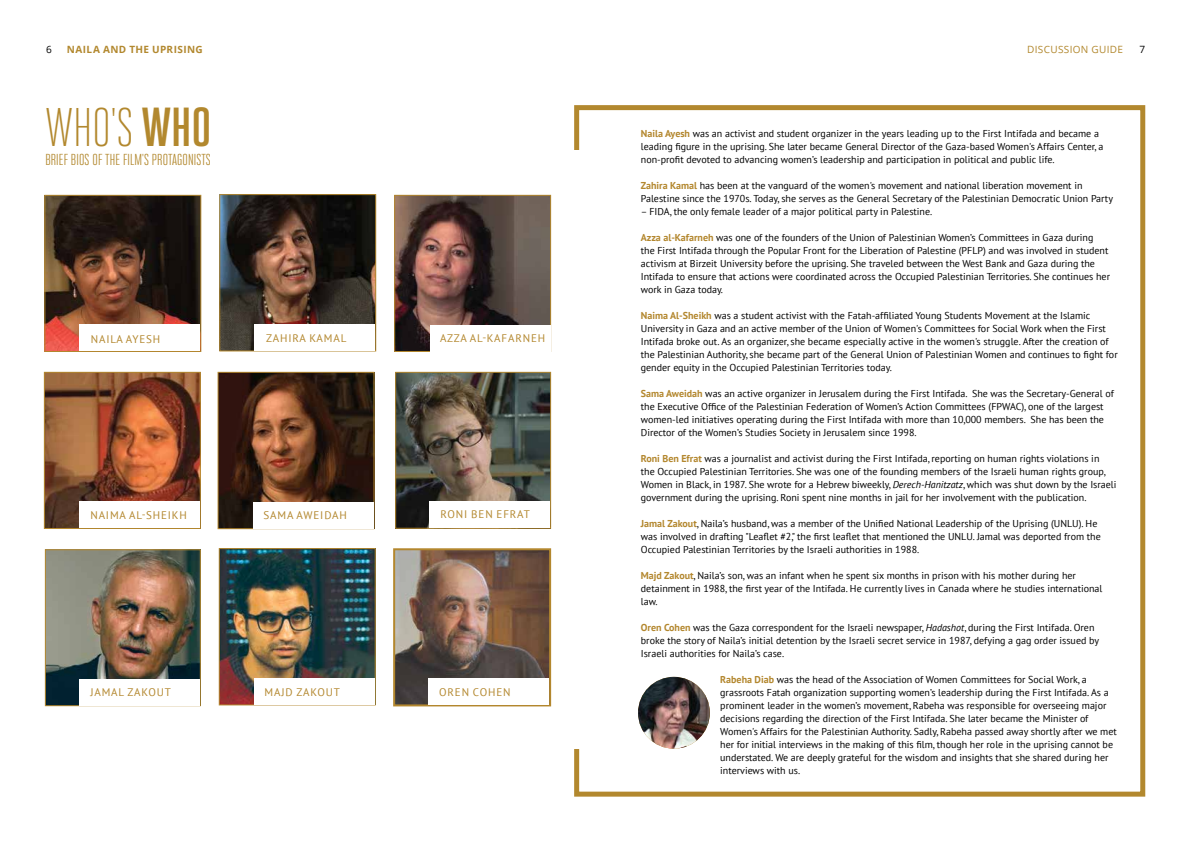
<style>
.page{position:relative;width:1191px;height:842px;background:#fff}
.page>*{position:absolute;margin:0;border:0;box-sizing:border-box;transform-origin:0 0}
.t1{font:300 48px "Bw Stretch";color:#b2882e}
.t2{font:14px "Bw Stretch";letter-spacing:.01em;color:#b2882e}
.t3{font:11px "PT Sans";letter-spacing:.08em;color:#b3872e}
.t4{font:10px/13px "PT Sans";color:#000}
.t5{font:700 10px "Open Sans";letter-spacing:.04em;color:#b2882e}
.t6{font:10px "Open Sans";letter-spacing:.03em;color:#b2882e}
.t7{font:10px "Open Sans";color:#000}
.s1{font-weight:700}
.s2{font-weight:700;color:#b3872e}
.s3{font-style:italic}
</style>
<div class="page">
<img style="left:46px;top:197px;width:153px;height:153px">
<div style="left:44px;top:195px;width:157px;height:157px;border:1px solid #b3872e"></div>
<img style="left:46px;top:374px;width:153px;height:153px">
<div style="left:44px;top:372px;width:157px;height:157px;border:1px solid #b3872e"></div>
<img style="left:221px;top:196px;width:153px;height:153px">
<div style="left:219px;top:194px;width:157px;height:157px;border:1px solid #b3872e"></div>
<img style="left:221px;top:550px;width:153px;height:153px">
<div style="left:219px;top:548px;width:157px;height:157px;border:1px solid #b3872e"></div>
<img style="left:219px;top:374px;width:153px;height:153px">
<div style="left:217px;top:372px;width:157px;height:157px;border:1px solid #b3872e"></div>
<img style="left:396px;top:197px;width:153px;height:153px">
<div style="left:394px;top:195px;width:157px;height:157px;border:1px solid #b3872e"></div>
<img style="left:396px;top:551px;width:152px;height:152px">
<div style="left:393px;top:548px;width:158px;height:158px;border:2px solid #b3872e"></div>
<div style="left:574px;top:105px;width:571px;height:692px;border:5px solid #b2882e"></div>
<div style="left:564px;top:150px;width:31px;height:598px;background:#fff"></div>
<img style="left:47px;top:551px;width:152px;height:153px">
<div style="left:45px;top:549px;width:156px;height:157px;border:1px solid #b3872e"></div>
<img style="left:397px;top:374px;width:152px;height:153px">
<div style="left:395px;top:372px;width:156px;height:157px;border:1px solid #b3872e"></div>
<div style="left:430px;top:325px;width:120px;height:26px;background:#fff"></div>
<div style="left:79px;top:502px;width:121px;height:26px;background:#fff"></div>
<div style="left:254px;top:678px;width:120px;height:27px;background:#fff"></div>
<div style="left:253px;top:502px;width:120px;height:26px;background:#fff"></div>
<div style="left:428px;top:678px;width:121px;height:27px;background:#fff"></div>
<div style="left:79px;top:325px;width:121px;height:26px;background:#fff"></div>
<div style="left:255px;top:324px;width:120px;height:27px;background:#fff"></div>
<div style="left:79px;top:679px;width:121px;height:26px;background:#fff"></div>
<div style="left:429px;top:501px;width:121px;height:26px;background:#fff"></div>
<img style="left:638px;top:677px;width:72px;height:72px;border-radius:36px">
<p class="t7" style="left:46px;top:43px;width:7px">6</p>
<p class="t5" style="left:67px;top:42px;width:137px">NAILA AND THE UPRISING</p>
<p class="t6" style="left:1027px;top:43px;width:97px">DISCUSSION GUIDE</p>
<p class="t7" style="left:1139px;top:43px;width:7px">7</p>
<h1 class="t1" style="left:45px;top:98px;width:167px">WHO'S <span class="s1">WHO</span></h1>
<h2 class="t2" style="left:45px;top:151px;width:167px">BRIEF BIOS OF THE FILM'S PROTAGONISTS</h2>
<p class="t3" style="left:91px;top:332px;width:71px">NAILA AYESH</p>
<p class="t3" style="left:266px;top:331px;width:82px">ZAHIRA KAMAL</p>
<p class="t3" style="left:440px;top:331px;width:107px">AZZA AL-KAFARNEH</p>
<p class="t3" style="left:90px;top:508px;width:98px">NAIMA AL-SHEIKH</p>
<p class="t3" style="left:263px;top:508px;width:85px">SAMA AWEIDAH</p>
<p class="t3" style="left:440px;top:507px;width:91px">RONI BEN EFRAT</p>
<p class="t3" style="left:90px;top:685px;width:82px">JAMAL ZAKOUT</p>
<p class="t3" style="left:439px;top:685px;width:73px">OREN COHEN</p>
<p class="t3" style="left:265px;top:685px;width:77px">MAJD ZAKOUT</p>
<p class="t4" style="left:641px;top:127px;width:464px"><span class="s2">Naila Ayesh</span> was an activist and student organizer in the years leading up to the First Intifada and became a leading figure in the uprising. She later became General Director of the Gaza-based Women's Affairs Center, a non-profit devoted to advancing women’s leadership and participation in political and public life.</p>
<p class="t4" style="left:641px;top:179px;width:473px"><span class="s2">Zahira Kamal</span> has been at the vanguard of the women's movement and national liberation movement in<br>Palestine since the 1970s. Today, she serves as the General Secretary of the Palestinian Democratic Union Party</p>
<p class="t4" style="left:641px;top:205px;width:293px">– FIDA, the only female leader of a major political party in Palestine.</p>
<p class="t4" style="left:641px;top:231px;width:471px"><span class="s2">Azza al-Kafarneh</span> was one of the founders of the Union of Palestinian Women’s Committees in Gaza during<br>the First Intifada through the Popular Front for the Liberation of Palestine (PFLP) and was involved in student activism at Birzeit University before the uprising. She traveled between the West Bank and Gaza during the Intifada to ensure that actions were coordinated across the Occupied Palestinian Territories. She continues her work in Gaza today.</p>
<p class="t4" style="left:641px;top:309px;width:478px"><span class="s2">Naima Al-Sheikh</span> was a student activist with the Fatah-affiliated Young Students Movement at the Islamic University in Gaza and an active member of the Union of Women's Committees for Social Work when the First Intifada broke out. As an organizer, she became especially active in the women's struggle. After the creation of the Palestinian Authority, she became part of the General Union of Palestinian Women and continues to fight for gender equity in the Occupied Palestinian Territories today.</p>
<p class="t4" style="left:641px;top:387px;width:474px"><span class="s2">Sama Aweidah</span> was an active organizer in Jerusalem during the First Intifada. She was the Secretary-General of the Executive Office of the Palestinian Federation of Women’s Action Committees (FPWAC), one of the largest women-led initiatives operating during the First Intifada with more than 10,000 members. She has been the Director of the Women’s Studies Society in Jerusalem since 1998.</p>
<p class="t4" style="left:641px;top:452px;width:477px"><span class="s2">Roni Ben Efrat</span> was a journalist and activist during the First Intifada, reporting on human rights violations in<br>the Occupied Palestinian Territories. She was one of the founding members of the Israeli human rights group, Women in Black, in 1987. She wrote for a Hebrew biweekly, <span class="s3">Derech-Hanitzatz</span>, which was shut down by the Israeli government during the uprising. Roni spent nine months in jail for her involvement with the publication.</p>
<p class="t4" style="left:641px;top:517px;width:461px"><span class="s2">Jamal Zakout</span>, Naila’s husband, was a member of the Unified National Leadership of the Uprising (UNLU). He was involved in drafting "Leaflet #2," the first leaflet that mentioned the UNLU. Jamal was deported from the<br>Occupied Palestinian Territories by the Israeli authorities in 1988.</p>
<p class="t4" style="left:641px;top:569px;width:463px"><span class="s2">Majd Zakout</span>, Naila’s son, was an infant when he spent six months in prison with his mother during her detainment in 1988, the first year of the Intifada. He currently lives in Canada where he studies international law.</p>
<p class="t4" style="left:641px;top:621px;width:460px"><span class="s2">Oren Cohen</span> was the Gaza correspondent for the Israeli newspaper, <span class="s3">Hadashot</span>, during the First Intifada. Oren broke the story of Naila’s initial detention by the Israeli secret service in 1987, defying a gag order issued by<br>Israeli authorities for Naila’s case.</p>
<p class="t4" style="left:720px;top:673px;width:398px"><span class="s2">Rabeha Diab</span> was the head of the Association of Women Committees for Social Work, a grassroots Fatah organization supporting women’s leadership during the First Intifada. As a prominent leader in the women’s movement, Rabeha was responsible for overseeing major decisions regarding the direction of the First Intifada. She later became the Minister of Women's Affairs for the Palestinian Authority. Sadly, Rabeha passed away shortly after we met her for initial interviews in the making of this film, though her role in the uprising cannot be understated. We are deeply grateful for the wisdom and insights that she shared during her interviews with us.</p>
</div>
